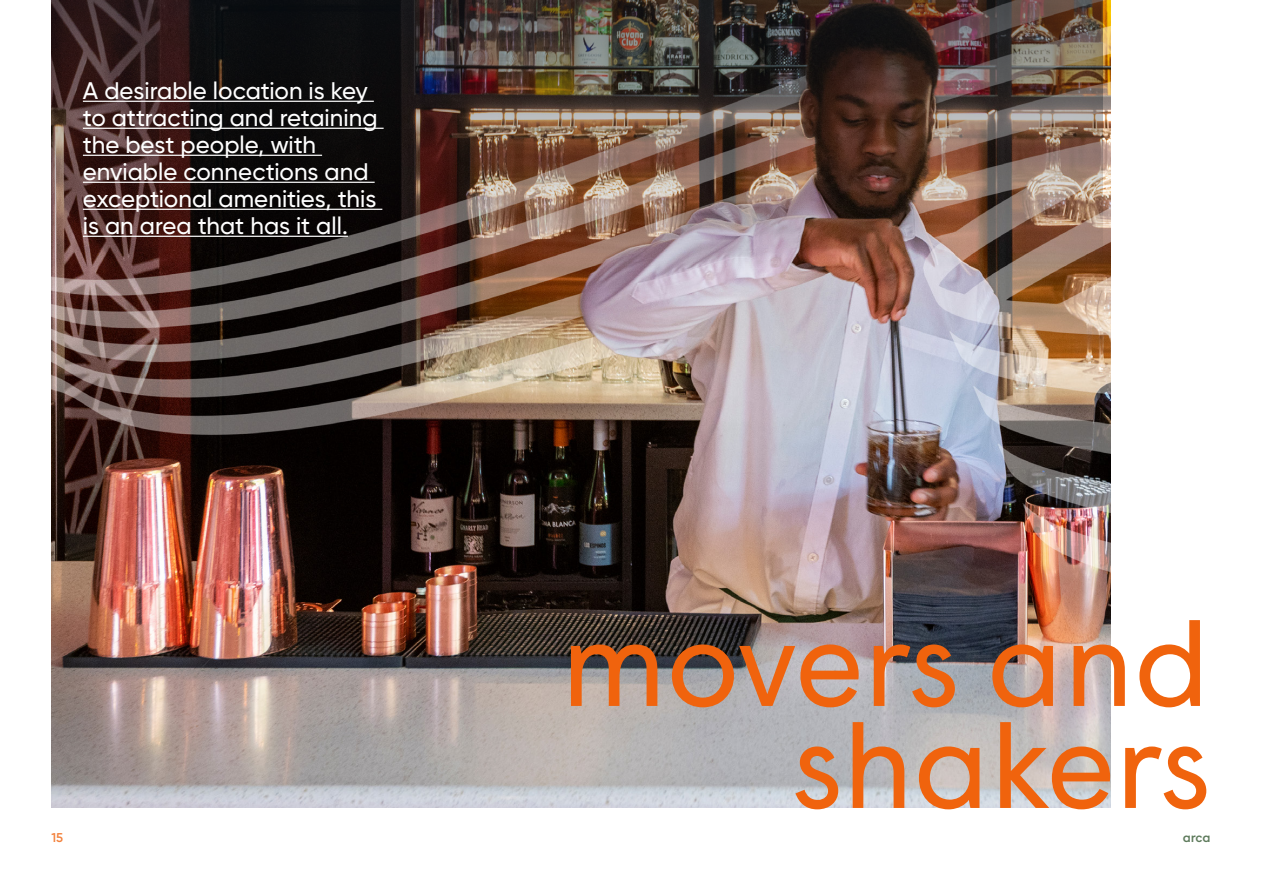
<style>
.page{position:relative;width:1263px;height:893px;background:#fff}
.page>*{position:absolute;margin:0;border:0;box-sizing:border-box;transform-origin:0 0}
.t1{font:120px/102px "Wigrum";letter-spacing:-.015em;color:#f0630d;text-align:right}
.t2{font:500 24px/27px "Gilroy";color:#fff}
.t3{font:500 12.75px "Wigrum";color:#5e7b5c}
.t4{font:600 12.75px "Gilroy";color:#f3823d}
</style>
<div class="page">
<img style="left:51px;top:0;width:1059px;height:808px">
<img style="left:51px;top:0;width:1051px;height:269px">
<hr style="left:83px;top:101px;width:291px;height:1px;background:#fff">
<hr style="left:83px;top:128px;width:301px;height:1px;background:#fff">
<hr style="left:83px;top:155px;width:239px;height:1px;background:#fff">
<hr style="left:83px;top:182px;width:292px;height:1px;background:#fff">
<hr style="left:83px;top:209px;width:299px;height:1px;background:#fff">
<hr style="left:83px;top:236px;width:265px;height:1px;background:#fff">
<p class="t2" style="left:83px;top:77px;width:296px">A desirable location is key to attracting and retaining the best people, with enviable connections and exceptional amenities, this is an area that has it all.</p>
<h1 class="t1" style="left:560px;top:604px;width:653px">movers and shakers</h1>
<p class="t4" style="left:51px;top:830px;width:13px">15</p>
<p class="t3" style="left:1183px;top:828px;width:29px">arca</p>
</div>
